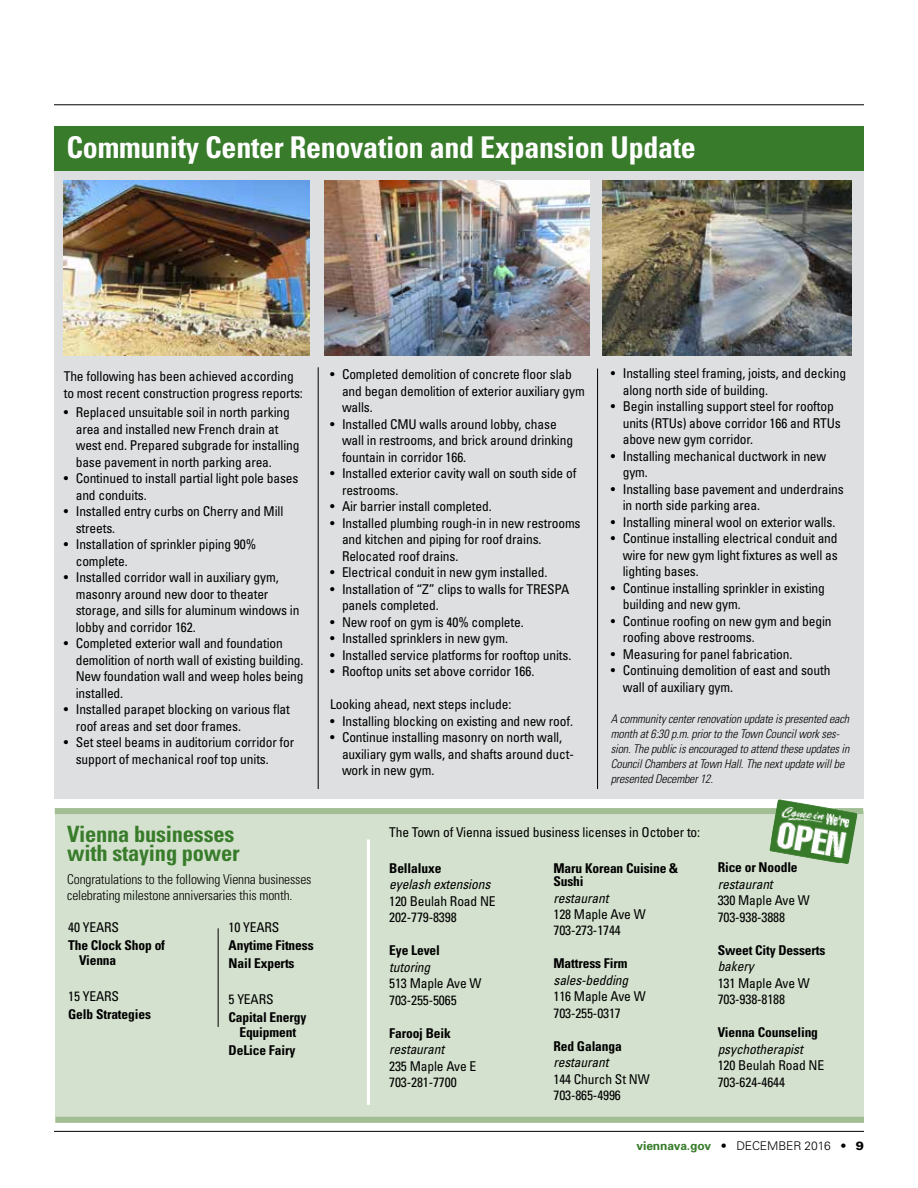
<style>
.page{position:relative;width:918px;height:1188px;background:#fff}
.page>*{position:absolute;margin:0;border:0;box-sizing:border-box;transform-origin:0 0}
.t1{font:700 condensed 30px "Univers";letter-spacing:-.01em;color:#fff}
.t2{font:700 condensed 22.5px/19.5px "Univers";letter-spacing:-.01em;color:#387c2b}
.t3{font:condensed 13.5px/16.5px "Univers";letter-spacing:-.01em;color:#000}
.t4{font:700 condensed 13.5px/15px "Univers";letter-spacing:-.01em;color:#000}
.t5{font:italic condensed 13.5px "Univers";letter-spacing:-.01em;color:#000}
.t6{font:300 condensed 13.5px/16.5px "Univers";letter-spacing:-.01em;color:#000}
.t7{font:italic 300 condensed 12px/15px "Univers";letter-spacing:-.01em;color:#000}
.t8{font:300 12px "Univers";letter-spacing:-.01em;color:#000}
.s1{font-weight:700;color:#387c2b}
.s2{font-weight:900}
</style>
<div class="page">
<div style="left:54px;top:147px;width:810px;height:652px;background:#dedfe0"></div>
<div style="left:54px;top:126px;width:810px;height:45px;background:#387c2b"></div>
<hr style="left:318px;top:367px;width:1px;height:422px;background:#000">
<hr style="left:597px;top:369px;width:1px;height:420px;background:#000">
<div style="left:56px;top:811px;width:808px;height:312px;background:#d4e1ce"></div>
<div style="left:55px;top:808px;width:808px;height:6px;background:#a2be94"></div>
<div style="left:56px;top:1117px;width:808px;height:6px;background:#a2be94"></div>
<img style="left:769px;top:799px;width:89px;height:65px">
<hr style="left:218px;top:928px;width:1px;height:99px;background:#000">
<hr style="left:367px;top:839px;width:3px;height:266px;background:#fff">
<img style="left:63px;top:181px;width:246px;height:174px">
<img style="left:324px;top:181px;width:266px;height:174px">
<img style="left:602px;top:181px;width:249px;height:175px">
<hr style="left:54px;top:1131px;width:810px;height:1px;background:#000">
<hr style="left:54px;top:104px;width:810px;height:1px;background:#000">
<h1 class="t1" style="left:67px;top:129px;width:631px">Community Center Renovation and Expansion Update</h1>
<p class="t3" style="left:64px;top:368px;width:241px">The following has been achieved according to most recent construction progress reports:</p>
<p class="t3" style="left:76px;top:404px;width:225px;text-indent:-12px">• Replaced unsuitable soil in north parking area and installed new French drain at west end. Prepared subgrade for installing base pavement in north parking area.</p>
<p class="t3" style="left:76px;top:470px;width:224px;text-indent:-12px">• Continued to install partial light pole bases and conduits.</p>
<p class="t3" style="left:76px;top:503px;width:209px;text-indent:-12px">• Installed entry curbs on Cherry and Mill streets.</p>
<p class="t3" style="left:76px;top:536px;width:182px;text-indent:-12px">• Installation of sprinkler piping 90% complete.</p>
<p class="t3" style="left:76px;top:569px;width:225px;text-indent:-12px">• Installed corridor wall in auxiliary gym, masonry around new door to theater storage, and sills for aluminum windows in lobby and corridor 162.</p>
<p class="t3" style="left:76px;top:635px;width:229px;text-indent:-12px">• Completed exterior wall and foundation demolition of north wall of existing building.<br>New foundation wall and weep holes being installed.</p>
<p class="t3" style="left:76px;top:701px;width:216px;text-indent:-12px">• Installed parapet blocking on various flat roof areas and set door frames.</p>
<p class="t3" style="left:76px;top:734px;width:220px;text-indent:-12px">• Set steel beams in auditorium corridor for support of mechanical roof top units.</p>
<h2 class="t2" style="left:67px;top:823px;width:174px">Vienna businesses with staying power</h2>
<p class="t6" style="left:67px;top:870px;width:246px">Congratulations to the following Vienna businesses celebrating milestone anniversaries this month.</p>
<p class="t3" style="left:68px;top:918px;width:52px">40 YEARS</p>
<p class="t4" style="left:79px;top:937px;width:88px;text-indent:-11px">The Clock Shop of<br>Vienna</p>
<p class="t3" style="left:68px;top:987px;width:52px">15 YEARS</p>
<p class="t4" style="left:68px;top:1006px;width:84px">Gelb Strategies</p>
<p class="t3" style="left:229px;top:918px;width:52px">10 YEARS</p>
<p class="t4" style="left:229px;top:936px;width:87px;line-height:18px">Anytime Fitness<br>Nail Experts</p>
<p class="t3" style="left:229px;top:990px;width:46px">5 YEARS</p>
<p class="t4" style="left:229px;top:1009px;width:79px;text-align:center">Capital Energy<br>Equipment</p>
<p class="t4" style="left:229px;top:1042px;width:68px">DeLice Fairy</p>
<p class="t3" style="left:342px;top:366px;width:244px;text-indent:-12px">• Completed demolition of concrete floor slab and began demolition of exterior auxiliary gym walls.</p>
<p class="t3" style="left:342px;top:416px;width:233px;text-indent:-12px">• Installed CMU walls around lobby, chase wall in restrooms, and brick around drinking fountain in corridor 166.</p>
<p class="t3" style="left:342px;top:465px;width:236px;text-indent:-12px">• Installed exterior cavity wall on south side of restrooms.</p>
<p class="t3" style="left:330px;top:498px;width:163px">• Air barrier install completed.</p>
<p class="t3" style="left:342px;top:515px;width:240px;text-indent:-12px">• Installed plumbing rough-in in new restrooms and kitchen and piping for roof drains.<br>Relocated roof drains.</p>
<p class="t3" style="left:330px;top:564px;width:219px">• Electrical conduit in new gym installed.</p>
<p class="t3" style="left:342px;top:580px;width:229px;text-indent:-12px">• Installation of “Z” clips to walls for TRESPA panels completed.</p>
<p class="t3" style="left:330px;top:613px;width:195px">• New roof on gym is 40% complete.</p>
<p class="t3" style="left:330px;top:630px;width:179px">• Installed sprinklers in new gym.</p>
<p class="t3" style="left:330px;top:646px;width:243px">• Installed service platforms for rooftop units.</p>
<p class="t3" style="left:330px;top:663px;width:206px">• Rooftop units set above corridor 166.</p>
<p class="t3" style="left:330px;top:696px;width:183px">Looking ahead, next steps include:</p>
<p class="t3" style="left:330px;top:712px;width:244px">• Installing blocking on existing and new roof.</p>
<p class="t3" style="left:342px;top:729px;width:233px;text-indent:-12px">• Continue installing masonry on north wall, auxiliary gym walls, and shafts around duct&shy;work in new gym.</p>
<p class="t3" style="left:623px;top:365px;width:225px;text-indent:-12px">• Installing steel framing, joists, and decking along north side of building.</p>
<p class="t3" style="left:623px;top:398px;width:220px;text-indent:-12px">• Begin installing support steel for rooftop units (RTUs) above corridor 166 and RTUs above new gym corridor.</p>
<p class="t3" style="left:623px;top:447px;width:205px;text-indent:-12px">• Installing mechanical ductwork in new gym.</p>
<p class="t3" style="left:623px;top:480px;width:223px;text-indent:-12px">• Installing base pavement and underdrains in north side parking area.</p>
<p class="t3" style="left:611px;top:513px;width:226px">• Installing mineral wool on exterior walls.</p>
<p class="t3" style="left:623px;top:530px;width:217px;text-align:justify;text-indent:-12px">• Continue installing electrical conduit and wire for new gym light fixtures as well as lighting bases.</p>
<p class="t3" style="left:623px;top:579px;width:204px;text-indent:-12px">• Continue installing sprinkler in existing building and new gym.</p>
<p class="t3" style="left:623px;top:612px;width:210px;text-indent:-12px">• Continue roofing on new gym and begin roofing above restrooms.</p>
<p class="t3" style="left:611px;top:645px;width:183px">• Measuring for panel fabrication.</p>
<p class="t3" style="left:623px;top:662px;width:209px;text-indent:-12px">• Continuing demolition of east and south wall of auxiliary gym.</p>
<p class="t7" style="left:611px;top:711px;width:240px">A community center renovation update is presented each month at 6:30 p.m. prior to the Town Council work ses&shy;sion. The public is encouraged to attend these updates in Council Chambers at Town Hall. The next update will be presented December 12.</p>
<p class="t3" style="left:389px;top:823px;width:313px">The Town of Vienna issued business licenses in October to:</p>
<p class="t4" style="left:389px;top:860px;width:54px">Bellaluxe</p>
<p class="t5" style="left:389px;top:876px;width:103px">eyelash extensions</p>
<p class="t3" style="left:389px;top:892px;width:108px">120 Beulah Road NE<br>202-779-8398</p>
<p class="t4" style="left:389px;top:943px;width:52px">Eye Level</p>
<p class="t5" style="left:389px;top:958px;width:43px">tutoring</p>
<p class="t3" style="left:389px;top:975px;width:94px">513 Maple Ave W<br>703-255-5065</p>
<p class="t4" style="left:389px;top:1025px;width:63px">Farooj Beik</p>
<p class="t5" style="left:389px;top:1041px;width:57px">restaurant</p>
<p class="t3" style="left:389px;top:1057px;width:88px">235 Maple Ave E<br>703-281-7700</p>
<p class="t4" style="left:553px;top:861px;width:126px;line-height:13.5px">Maru Korean Cuisine &amp;<br>Sushi</p>
<p class="t5" style="left:553px;top:889px;width:57px">restaurant</p>
<p class="t3" style="left:553px;top:906px;width:94px">128 Maple Ave W<br>703-273-1744</p>
<p class="t4" style="left:553px;top:956px;width:76px">Mattress Firm</p>
<p class="t5" style="left:553px;top:972px;width:76px">sales-bedding</p>
<p class="t3" style="left:553px;top:988px;width:94px">116 Maple Ave W<br>703-255-0317</p>
<p class="t4" style="left:553px;top:1038px;width:70px">Red Galanga</p>
<p class="t5" style="left:553px;top:1054px;width:57px">restaurant</p>
<p class="t3" style="left:553px;top:1071px;width:98px">144 Church St NW<br>703-865-4996</p>
<p class="t4" style="left:718px;top:860px;width:82px">Rice or Noodle</p>
<p class="t5" style="left:718px;top:876px;width:57px">restaurant</p>
<p class="t3" style="left:718px;top:892px;width:94px">330 Maple Ave W<br>703-938-3888</p>
<p class="t4" style="left:718px;top:942px;width:109px">Sweet City Desserts</p>
<p class="t5" style="left:718px;top:958px;width:38px">bakery</p>
<p class="t3" style="left:718px;top:975px;width:94px">131 Maple Ave W<br>703-938-8188</p>
<p class="t4" style="left:718px;top:1025px;width:102px">Vienna Counseling</p>
<p class="t5" style="left:718px;top:1041px;width:87px">psychotherapist</p>
<p class="t3" style="left:718px;top:1057px;width:108px">120 Beulah Road NE<br>703-624-4644</p>
<p class="t8" style="left:637px;top:1138px;width:229px"><span class="s1">viennava.gov</span> • D ECEMBER 2016 • <span class="s2">9</span></p>
</div>
